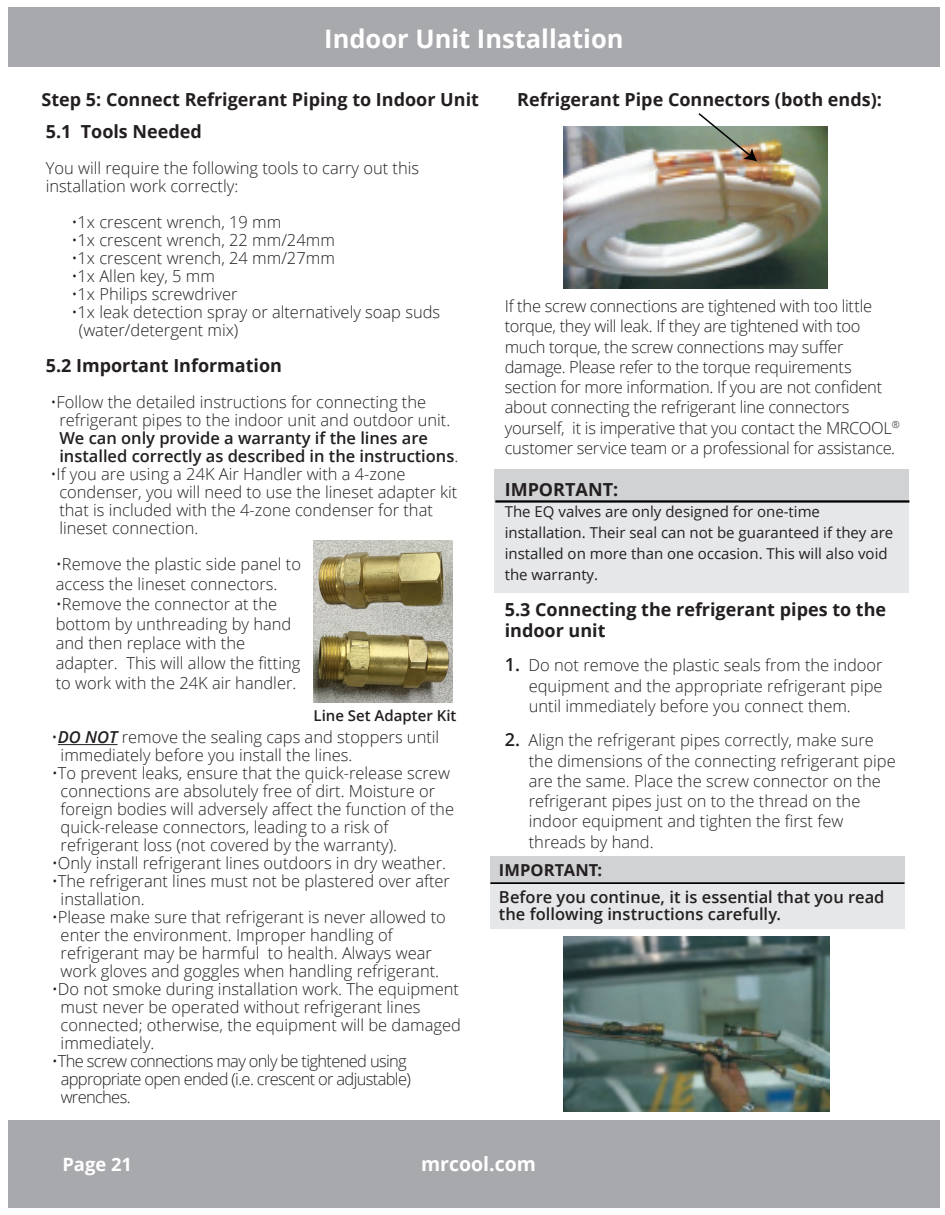
<style>
.page{position:relative;width:945px;height:1215px;background:#fff}
.page>*{position:absolute;margin:0;border:0;box-sizing:border-box;transform-origin:0 0}
.t1{font:700 25.5px "Open Sans";color:#fff}
.t2{font:700 19.5px "Open Sans";color:#fff}
.t3{font:700 18.45px "Open Sans";color:#fff}
.t4{font:700 18px/21px "Open Sans";color:#231f20}
.t5{font:300 16.5px/18px "Open Sans";color:#231f20}
.t6{font:300 16.5px/20.2px "Open Sans";letter-spacing:-.02em;color:#231f20}
.t7{font:600 16.5px/18px "Open Sans";color:#231f20}
.t8{font:300 16.5px/18px "Open Sans";letter-spacing:-.04em;color:#231f20}
.t9{font:700 16.5px "Open Sans";letter-spacing:.005em;color:#231f20}
.t10{font:15px/21px "Open Sans";color:#231f20}
.t11{font:600 15px "Open Sans";color:#231f20}
.s1{font-weight:300}
.s2{font-weight:600;font-style:italic}
.s3{font-weight:600;font-size:18px}
</style>
<div class="page">
<div style="left:8px;top:1120px;width:932px;height:88px;background:#a8a9ad"></div>
<div style="left:8px;top:7px;width:932px;height:59px;background:#a8a9ad"></div>
<img style="left:563px;top:126px;width:265px;height:162px">
<img style="left:697px;top:113px;width:61px;height:49px">
<div style="left:495px;top:498px;width:414px;height:95px;background:#e6e7e9"></div>
<div style="left:495px;top:470px;width:414px;height:32px;background:#d1d2d4"></div>
<hr style="left:495px;top:500px;width:414px;height:3px;background:#000">
<div style="left:490px;top:856px;width:414px;height:27px;background:#d1d2d4"></div>
<div style="left:490px;top:883px;width:414px;height:45px;background:#e6e7e9"></div>
<hr style="left:490px;top:882px;width:415px;height:2px;background:#000">
<img style="left:564px;top:936px;width:265px;height:175px">
<img style="left:314px;top:541px;width:138px;height:162px">
<hr style="left:58px;top:744px;width:60px;height:1px;background:#231f20">
<h1 class="t1" style="left:324px;top:20px;width:301px">Indoor Unit Installation</h1>
<p class="t4" style="left:41px;top:89px;width:439px">Step 5: Connect Refrigerant Piping to Indoor Unit</p>
<p class="t4" style="left:517px;top:89px;width:366px">Refrigerant Pipe Connectors (both ends):</p>
<p class="t4" style="left:46px;top:120px;width:157px">5.1 Tools Needed</p>
<p class="t5" style="left:46px;top:158px;width:375px">You will require the following tools to carry out this installation work correctly:</p>
<p class="t5" style="left:71px;top:212px;width:211px">•1x crescent wrench, 19 mm</p>
<p class="t5" style="left:71px;top:230px;width:265px">•1x crescent wrench, 22 mm/24mm</p>
<p class="t5" style="left:71px;top:248px;width:265px">•1x crescent wrench, 24 mm/27mm</p>
<p class="t5" style="left:71px;top:266px;width:145px">•1x Allen key, 5 mm</p>
<p class="t5" style="left:71px;top:284px;width:168px">•1x Philips screwdriver</p>
<p class="t5" style="left:79px;top:302px;width:363px;text-indent:-8px">•1x leak detection spray or alternatively soap suds (water/detergent mix)</p>
<p class="t4" style="left:46px;top:354px;width:238px">5.2 Important Information</p>
<p class="t5" style="left:59px;top:392px;width:392px;text-indent:-9px">•Follow the detailed instructions for connecting the refrigerant pipes to the indoor unit and outdoor unit.</p>
<p class="t7" style="left:59px;top:428px;width:401px">We can only provide a warranty if the lines are installed correctly as described in the instructions<span class="s1">.</span></p>
<p class="t5" style="left:59px;top:464px;width:399px;text-indent:-9px">•If you are using a 24K Air Handler with a 4-zone condenser, you will need to use the lineset adapter kit that is included with the 4-zone condenser for that lineset connection.</p>
<p class="t5" style="left:56px;top:554px;width:247px;line-height:19.8px">•Remove the plastic side panel to access the lineset connectors.</p>
<p class="t5" style="left:56px;top:594px;width:246px;line-height:19.8px">•Remove the connector at the bottom by unthreading by hand and then replace with the adapter. This will allow the fitting to work with the 24K air handler.</p>
<p class="t11" style="left:314px;top:705px;width:144px">Line Set Adapter Kit</p>
<p class="t5" style="left:61px;top:728px;width:380px;text-indent:-9px">•<span class="s2">DO NOT</span> remove the sealing caps and stoppers until immediately before you install the lines.</p>
<p class="t5" style="left:61px;top:764px;width:395px;text-indent:-9px">•To prevent leaks, ensure that the quick-release screw connections are absolutely free of dirt. Moisture or foreign bodies will adversely affect the function of the quick-release connectors, leading to a risk of refrigerant loss (not covered by the warranty).</p>
<p class="t5" style="left:52px;top:854px;width:396px">•Only install refrigerant lines outdoors in dry weather.</p>
<p class="t5" style="left:61px;top:872px;width:391px;text-indent:-9px">•The refrigerant lines must not be plastered over after installation.</p>
<p class="t5" style="left:61px;top:908px;width:387px;text-indent:-9px">•Please make sure that refrigerant is never allowed to enter the environment. Improper handling of refrigerant may be harmful to health. Always wear work gloves and goggles when handling refrigerant.</p>
<p class="t5" style="left:61px;top:980px;width:402px;text-indent:-9px">•Do not smoke during installation work. The equipment must never be operated without refrigerant lines connected; otherwise, the equipment will be damaged immediately.</p>
<p class="t8" style="left:61px;top:1052px;width:352px;text-indent:-9px">•The screw connections may only be tightened using appropriate open ended (i.e. crescent or adjustable) wrenches.</p>
<p class="t6" style="left:505px;top:296px;width:396px">If the screw connections are tightened with too little torque, they will leak. If they are tightened with too much torque, the screw connections may suffer damage. Please refer to the torque requirements section for more information. If you are not confident about connecting the refrigerant line connectors yourself, it is imperative that you contact the MRCOOL<sup>® </sup>customer service team or a professional for assistance.</p>
<p class="t4" style="left:505px;top:478px;width:115px">IMPORTANT:</p>
<p class="t10" style="left:505px;top:501px;width:390px">The EQ valves are only designed for one-time installation. Their seal can not be guaranteed if they are installed on more than one occasion. This will also void the warranty.</p>
<p class="t4" style="left:505px;top:598px;width:383px">5.3 Connecting the refrigerant pipes to the indoor unit</p>
<p class="t5" style="left:529px;top:655px;width:355px;line-height:20.2px;text-align:justify;text-indent:-24px"><span class="s3">1.</span> Do not remove the plastic seals from the indoor equipment and the appropriate refrigerant pipe until immediately before you connect them.</p>
<p class="t5" style="left:529px;top:730px;width:368px;line-height:20.2px;text-indent:-24px"><span class="s3">2.</span> Align the refrigerant pipes correctly, make sure the dimensions of the connecting refrigerant pipe are the same. Place the screw connector on the refrigerant pipes just on to the thread on the indoor equipment and tighten the first few threads by hand.</p>
<p class="t9" style="left:499px;top:858px;width:105px">IMPORTANT:</p>
<p class="t7" style="left:499px;top:888px;width:387px;line-height:16.5px">Before you continue, it is essential that you read the following instructions carefully.</p>
<p class="t3" style="left:62px;top:1151px;width:71px">Page 21</p>
<p class="t2" style="left:421px;top:1150px;width:116px">mrcool.com</p>
</div>
